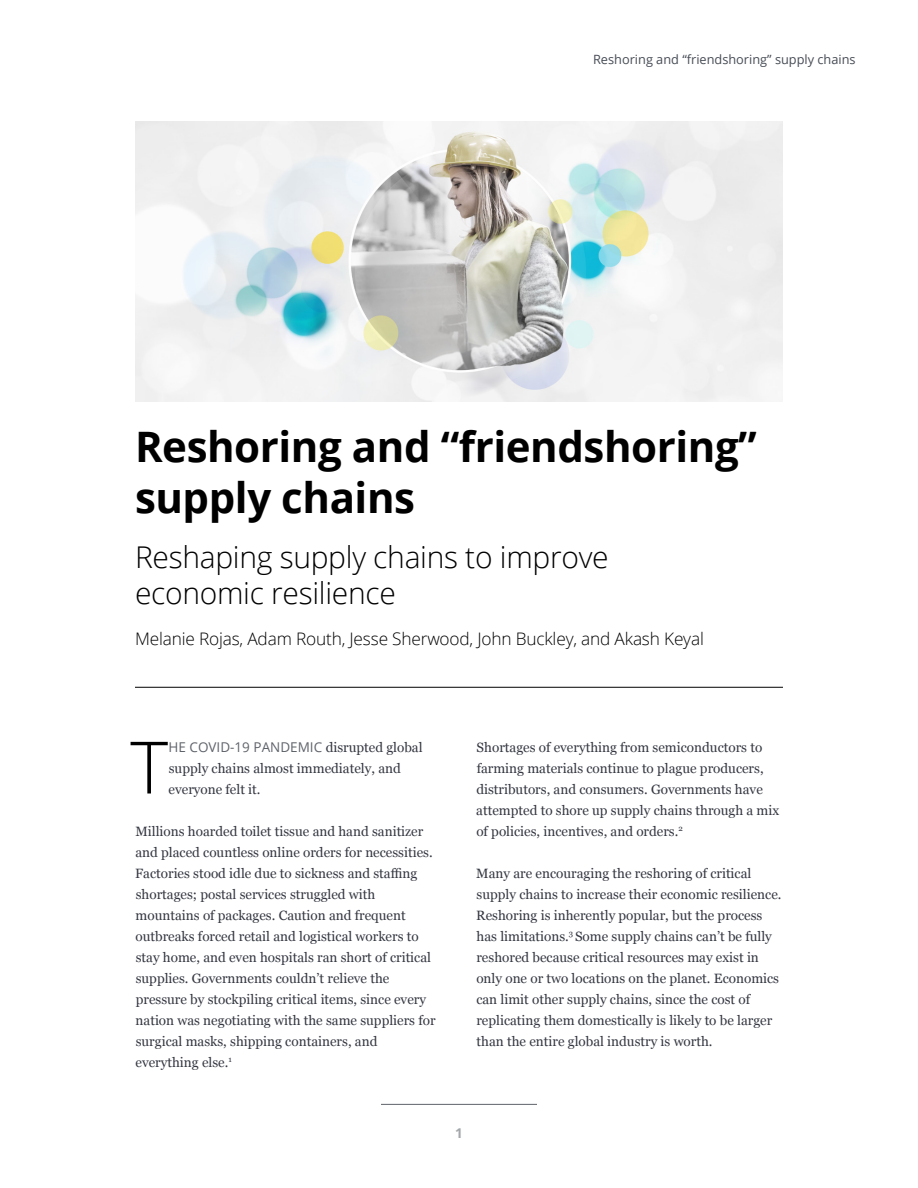
<style>
.page{position:relative;width:918px;height:1188px;background:#fff}
.page>*{position:absolute;margin:0;border:0;box-sizing:border-box;transform-origin:0 0}
.t1{font:300 72.3px "Open Sans";color:#000}
.t2{font:700 42px/50.4px "Open Sans";letter-spacing:-.01em;color:#000}
.t3{font:300 30px/36px "Open Sans";letter-spacing:-.01em;color:#000}
.t4{font:300 17.25px "Open Sans";letter-spacing:-.01em;color:#000}
.t5{font:13.5px/21px "Georgia";color:#343741}
.t6{font:13.5px "Open Sans";color:#5f636a}
.t7{font:700 13.5px "Open Sans";color:#a3a7a9}
.t8{font:12.75px "Open Sans";color:#474c55}
.s1{font-family:"Georgia";color:#343741}
</style>
<div class="page">
<hr style="left:381px;top:1104px;width:156px;height:1px;background:#5f636a">
<hr style="left:135px;top:687px;width:648px;height:1px;background:#000">
<img style="left:135px;top:122px;width:648px;height:280px">
<p class="t8" style="left:593px;top:50px;width:264px">Reshoring and “friendshoring” supply chains</p>
<h2 class="t2" style="left:135px;top:421px;width:624px">Reshoring and “friendshoring” supply chains</h2>
<h3 class="t3" style="left:135px;top:538px;width:475px">Reshaping supply chains to improve economic resilience</h3>
<p class="t4" style="left:135px;top:627px;width:570px">Melanie Rojas, Adam Routh, Jesse Sherwood, John Buckley, and Akash Keyal</p>
<h1 class="t1" style="left:130px;top:718px;width:39px">T</h1>
<p class="t6" style="left:169px;top:737px;width:256px">HE COVID-19 PANDEMIC <span class="s1">disrupted global</span></p>
<p class="t5" style="left:169px;top:757px;width:234px">supply chains almost immediately, and everyone felt it.</p>
<p class="t5" style="left:135px;top:820px;width:302px">Millions hoarded toilet tissue and hand sanitizer and placed countless online orders for necessities.<br>Factories stood idle due to sickness and staffing shortages; postal services struggled with mountains of packages. Caution and frequent outbreaks forced retail and logistical workers to stay home, and even hospitals ran short of critical supplies. Governments couldn’t relieve the pressure by stockpiling critical items, since every nation was negotiating with the same suppliers for surgical masks, shipping containers, and everything else.<sup>1</sup></p>
<p class="t5" style="left:476px;top:736px;width:304px">Shortages of everything from semiconductors to farming materials continue to plague producers, distributors, and consumers. Governments have attempted to shore up supply chains through a mix of policies, incentives, and orders.<sup>2</sup></p>
<p class="t5" style="left:476px;top:862px;width:307px">Many are encouraging the reshoring of critical supply chains to increase their economic resilience.<br>Reshoring is inherently popular, but the process has limitations.<sup>3</sup> Some supply chains can’t be fully reshored because critical resources may exist in only one or two locations on the planet. Economics can limit other supply chains, since the cost of replicating them domestically is likely to be larger than the entire global industry is worth.</p>
<p class="t7" style="left:455px;top:1123px;width:9px">1</p>
</div>
